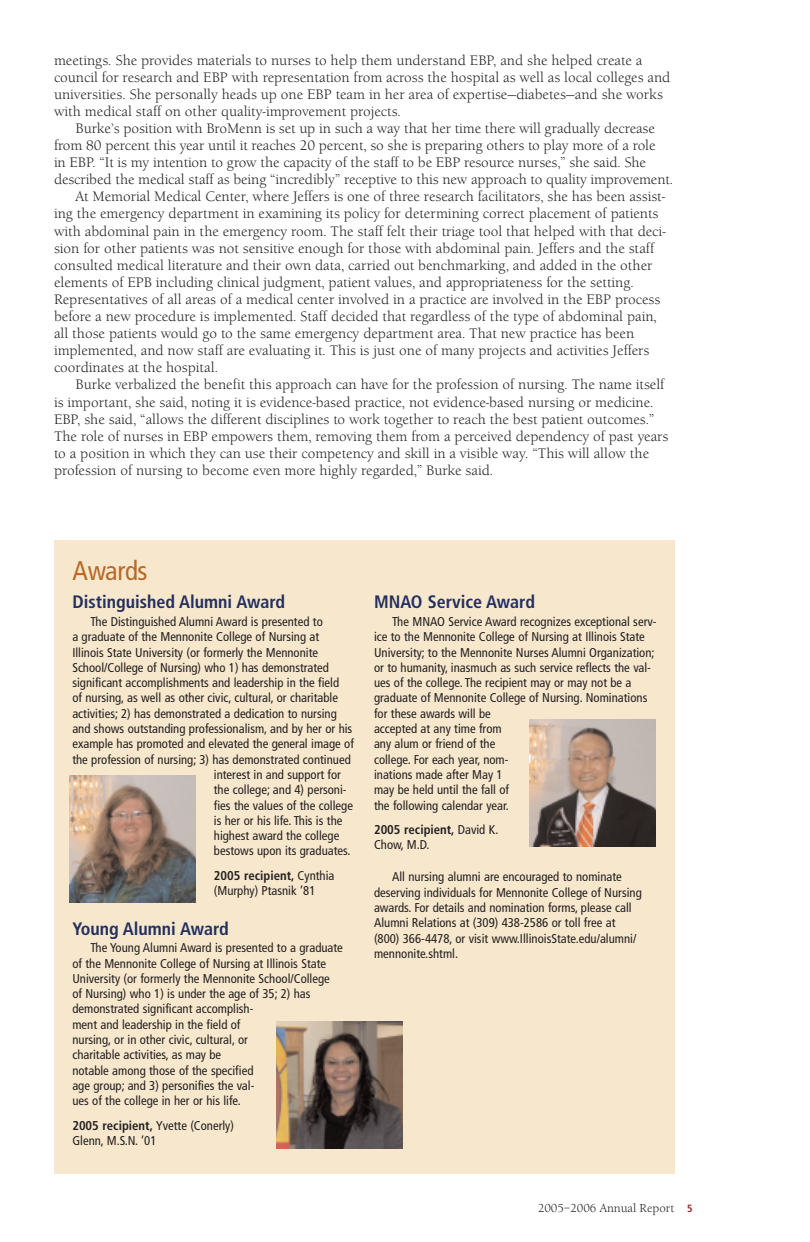
<style>
.page{position:relative;width:810px;height:1242px;background:#fff}
.page>*{position:absolute;margin:0;border:0;box-sizing:border-box;transform-origin:0 0}
.t1{font:condensed 27px "Frutiger";letter-spacing:-.015em;color:#b96826}
.t2{font:700 condensed 18px "Frutiger";color:#232f60}
.t3{font:14.25px/17.1px "Berkeley Old ITC";color:#231f20}
.t4{font:condensed 12.75px/15.3px "Frutiger";color:#231f20}
.t5{font:12px "Berkeley Old ITC";color:#231f20}
.s1{font-weight:700}
.s2{font-family:"Frutiger";font-weight:700;font-stretch:condensed;font-size:10.5px;color:#972121}
</style>
<div class="page">
<div style="left:54px;top:540px;width:621px;height:633px;background:#f7e8cd"></div>
<img style="left:69px;top:776px;width:127px;height:126px">
<img style="left:276px;top:1022px;width:127px;height:126px">
<img style="left:529px;top:720px;width:127px;height:126px">
<p class="t3" style="left:54px;top:53px;width:618px">meetings. She provides materials to nurses to help them understand EBP, and she helped create a council for research and EBP with representation from across the hospital as well as local colleges and universities. She personally heads up one EBP team in her area of expertise—diabetes—and she works with medical staff on other quality-improvement projects.</p>
<p class="t3" style="left:76px;top:121px;width:581px">Burke’s position with BroMenn is set up in such a way that her time there will gradually decrease</p>
<p class="t3" style="left:54px;top:139px;width:603px">from 80 percent this year until it reaches 20 percent, so she is preparing others to play more of a role</p>
<p class="t3" style="left:54px;top:156px;width:594px">in EBP. “It is my intention to grow the capacity of the staff to be EBP resource nurses,” she said. She</p>
<p class="t3" style="left:54px;top:173px;width:621px">described the medical staff as being “incredibly” receptive to this new approach to quality improvement.</p>
<p class="t3" style="left:76px;top:190px;width:591px">At Memorial Medical Center, where Jeffers is one of three research facilitators, she has been assist-</p>
<p class="t3" style="left:54px;top:207px;width:606px">ing the emergency department in examining its policy for determining correct placement of patients</p>
<p class="t3" style="left:54px;top:224px;width:613px">with abdominal pain in the emergency room. The staff felt their triage tool that helped with that deci-</p>
<p class="t3" style="left:54px;top:241px;width:602px">sion for other patients was not sensitive enough for those with abdominal pain. Jeffers and the staff</p>
<p class="t3" style="left:54px;top:258px;width:600px">consulted medical literature and their own data, carried out benchmarking, and added in the other</p>
<p class="t3" style="left:54px;top:275px;width:581px">elements of EPB including clinical judgment, patient values, and appropriateness for the setting.</p>
<p class="t3" style="left:54px;top:292px;width:608px">Representatives of all areas of a medical center involved in a practice are involved in the EBP process</p>
<p class="t3" style="left:54px;top:310px;width:604px">before a new procedure is implemented. Staff decided that regardless of the type of abdominal pain,</p>
<p class="t3" style="left:54px;top:327px;width:582px">all those patients would go to the same emergency department area. That new practice has been</p>
<p class="t3" style="left:54px;top:344px;width:597px">implemented, and now staff are evaluating it. This is just one of many projects and activities Jeffers</p>
<p class="t3" style="left:54px;top:361px;width:165px">coordinates at the hospital.</p>
<p class="t3" style="left:76px;top:378px;width:590px">Burke verbalized the benefit this approach can have for the profession of nursing. The name itself</p>
<p class="t3" style="left:54px;top:395px;width:601px">is important, she said, noting it is evidence-based practice, not evidence-based nursing or medicine.</p>
<p class="t3" style="left:54px;top:412px;width:602px">EBP, she said, “allows the different disciplines to work together to reach the best patient outcomes.”</p>
<p class="t3" style="left:54px;top:429px;width:616px">The role of nurses in EBP empowers them, removing them from a perceived dependency of past years</p>
<p class="t3" style="left:54px;top:446px;width:597px">to a position in which they can use their competency and skill in a visible way. “This will allow the</p>
<p class="t3" style="left:54px;top:464px;width:441px">profession of nursing to become even more highly regarded,” Burke said.</p>
<h1 class="t1" style="left:73px;top:560px;width:76px">Awards</h1>
<p class="t2" style="left:72px;top:595px;width:214px">Distinguished Alumni Award</p>
<p class="t4" style="left:90px;top:615px;width:234px">The Distinguished Alumni Award is presented to</p>
<p class="t4" style="left:72px;top:630px;width:248px">a graduate of the Mennonite College of Nursing at</p>
<p class="t4" style="left:72px;top:645px;width:247px">Illinois State University (or formerly the Mennonite</p>
<p class="t4" style="left:72px;top:661px;width:258px">School/College of Nursing) who 1) has demonstrated</p>
<p class="t4" style="left:72px;top:676px;width:268px">significant accomplishments and leadership in the field</p>
<p class="t4" style="left:72px;top:691px;width:267px">of nursing, as well as other civic, cultural, or charitable</p>
<p class="t4" style="left:72px;top:707px;width:266px">activities; 2) has demonstrated a dedication to nursing</p>
<p class="t4" style="left:72px;top:722px;width:282px">and shows outstanding professionalism, and by her or his</p>
<p class="t4" style="left:72px;top:737px;width:283px">example has promoted and elevated the general image of</p>
<p class="t4" style="left:72px;top:753px;width:280px">the profession of nursing; 3) has demonstrated continued</p>
<p class="t4" style="left:214px;top:768px;width:129px">interest in and support for</p>
<p class="t4" style="left:214px;top:783px;width:134px">the college; and 4) personi-</p>
<p class="t4" style="left:214px;top:798px;width:141px">fies the values of the college</p>
<p class="t4" style="left:214px;top:814px;width:130px">is her or his life. This is the</p>
<p class="t4" style="left:214px;top:829px;width:127px">highest award the college</p>
<p class="t4" style="left:214px;top:844px;width:138px">bestows upon its graduates.</p>
<p class="t4" style="left:214px;top:869px;width:122px"><span class="s1">2005 recipient,</span> Cynthia (Murphy) Ptasnik ’81</p>
<p class="t2" style="left:72px;top:921px;width:158px">Young Alumni Award</p>
<p class="t4" style="left:72px;top:941px;width:272px;text-indent:18px">The Young Alumni Award is presented to a graduate of the Mennonite College of Nursing at Illinois State University (or formerly the Mennonite School/College<br>of Nursing) who 1) is under the age of 35; 2) has demonstrated significant accomplish-<br>ment and leadership in the field of<br>nursing, or in other civic, cultural, or<br>charitable activities, as may be<br>notable among those of the specified<br>age group; and 3) personifies the val-<br>ues of the college in her or his life.</p>
<p class="t4" style="left:72px;top:1118px;width:163px"><span class="s1">2005 recipient,</span> Yvette (Conerly)<br>Glenn, M.S.N. ’01</p>
<p class="t2" style="left:374px;top:595px;width:163px">MNAO Service Award</p>
<p class="t4" style="left:374px;top:615px;width:284px;text-indent:18px">The MNAO Service Award recognizes exceptional serv&shy;ice to the Mennonite College of Nursing at Illinois State University; to the Mennonite Nurses Alumni Organization; or to humanity, inasmuch as such service reflects the val&shy;ues of the college. The recipient may or may not be a graduate of Mennonite College of Nursing. Nominations for these awards will be<br>accepted at any time from<br>any alum or friend of the<br>college. For each year, nom-<br>inations made after May 1<br>may be held until the fall of<br>the following calendar year.</p>
<p class="t4" style="left:374px;top:823px;width:126px"><span class="s1">2005 recipient,</span> David K.<br>Chow, M.D.</p>
<p class="t4" style="left:374px;top:870px;width:269px;text-indent:18px">All nursing alumni are encouraged to nominate deserving individuals for Mennonite College of Nursing awards. For details and nomination forms, please call Alumni Relations at (309) 438-2586 or toll free at (800) 366-4478, or visit www.IllinoisState.edu/alumni/ mennonite.shtml.</p>
<p class="t5" style="left:538px;top:1204px;width:156px">2005–2006 Annual Report <span class="s2">5</span></p>
</div>
